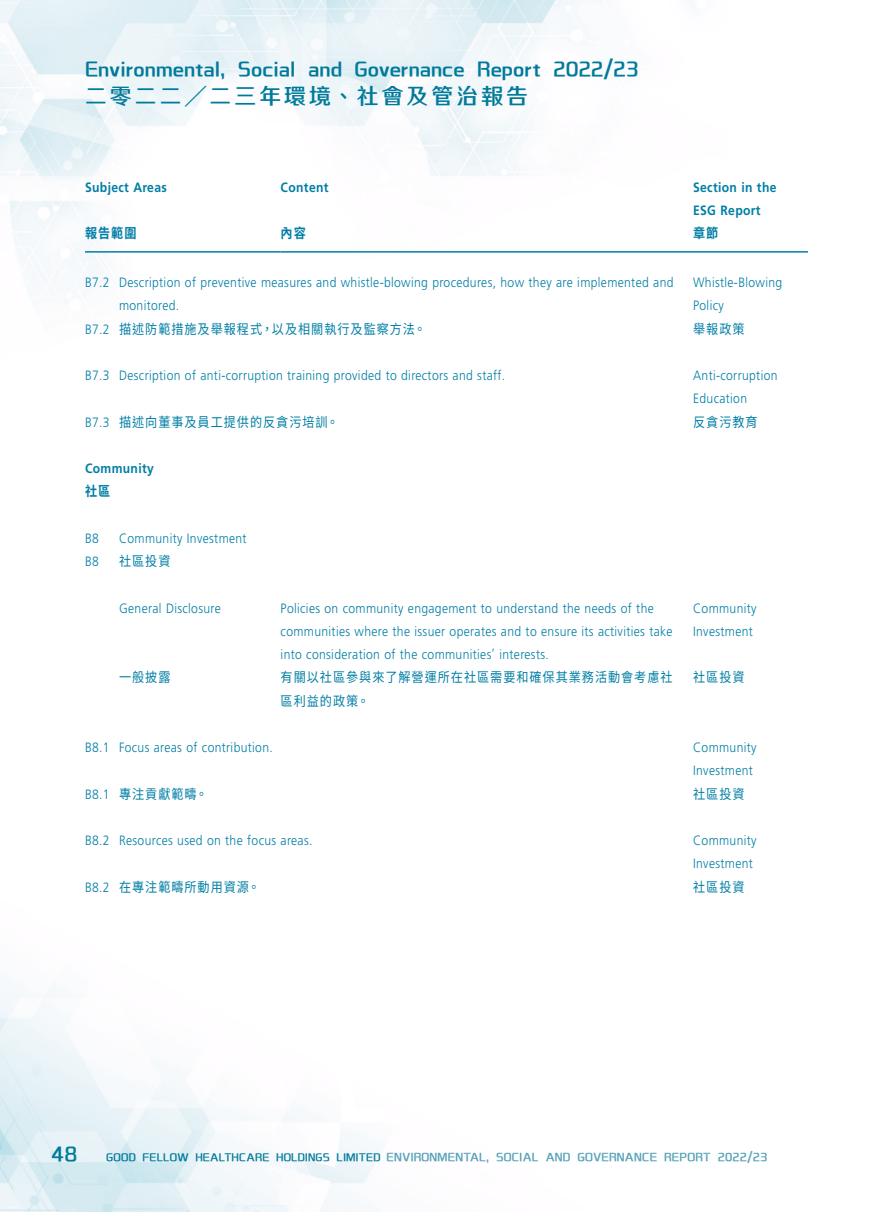
<style>
.page{position:relative;width:893px;height:1212px;background:#fff}
.page>*{position:absolute;margin:0;border:0;box-sizing:border-box;transform-origin:0 0}
.t1{font:22.5px "Tensentype Zhi Hei GB18030 W3";letter-spacing:-.005em;color:#007a9a}
.t2{font:21.75px "Tensentype Zhi Hei GB18030 W3";letter-spacing:.145em;color:#007a9a}
.Body_Text{font:300 13.5px/23.2px "Frutiger LT Std";letter-spacing:.03em;color:#007ea5;scale:.9 1}
.Body_Text-2{font:13.5px/23.2px "Source Han Sans TC";letter-spacing:.08em;color:#007ea5;scale:.9 1}
.Body_Text-3{font:700 13.5px "Frutiger LT Std";letter-spacing:.03em;color:#007ea5;scale:.9 1}
.Body_Text-4{font:700 13.5px "Source Han Sans TC";letter-spacing:.08em;color:#007ea5;scale:.9 1}
.t3{font:12.75px "Tensentype Zhi Hei GB18030 W3";letter-spacing:.005em;color:#54a1b7}
.s1{font-size:12px;color:#007a9a}
</style>
<div class="page">
<img style="left:0;top:0;width:695px;height:1212px">
<hr style="left:85px;top:251px;width:196px;height:2px;background:#007ea5">
<hr style="left:281px;top:251px;width:527px;height:2px;background:#007ea5">
<h1 class="t1" style="left:85px;top:53px;width:555px">Environmental, Social and Governance Report 2022/23</h1>
<h2 class="t2" style="left:85px;top:81px;width:444px">二零二二╱二三年環境﹑社會及管治報告</h2>
<p class="Body_Text-3" style="left:85px;top:179px;width:92px">Subject Areas</p>
<p class="Body_Text-3" style="left:281px;top:179px;width:55px">Content</p>
<p class="Body_Text-3" style="left:693px;top:179px;width:94px">Section in the</p>
<p class="Body_Text-3" style="left:693px;top:202px;width:77px">ESG Report</p>
<p class="Body_Text-4" style="left:85px;top:226px;width:59px">報告範圍</p>
<p class="Body_Text-4" style="left:281px;top:226px;width:30px">內容</p>
<p class="Body_Text-4" style="left:693px;top:226px;width:30px">章節</p>
<p class="Body_Text" style="left:85px;top:271px;width:29px">B7.2</p>
<p class="Body_Text" style="left:119px;top:271px;width:618px">Description of preventive measures and whistle-blowing procedures, how they are implemented and monitored.</p>
<p class="Body_Text" style="left:693px;top:271px;width:101px">Whistle-Blowing<br>Policy</p>
<p class="Body_Text" style="left:85px;top:317px;width:29px">B7.2</p>
<p class="Body_Text-2" style="left:119px;top:317px;width:343px">描述防範措施及舉報程式，以及相關執行及監察方法。</p>
<p class="Body_Text-2" style="left:693px;top:317px;width:59px">舉報政策</p>
<p class="Body_Text" style="left:85px;top:364px;width:29px">B7.3</p>
<p class="Body_Text" style="left:119px;top:364px;width:430px">Description of anti-corruption training provided to directors and staff.</p>
<p class="Body_Text" style="left:693px;top:364px;width:95px">Anti-corruption<br>Education</p>
<p class="Body_Text" style="left:85px;top:410px;width:29px">B7.3</p>
<p class="Body_Text-2" style="left:119px;top:410px;width:245px">描述向董事及員工提供的反貪污培訓。</p>
<p class="Body_Text-2" style="left:693px;top:410px;width:73px">反貪污教育</p>
<p class="Body_Text-3" style="left:85px;top:460px;width:78px">Community</p>
<p class="Body_Text-4" style="left:85px;top:484px;width:30px">社區</p>
<p class="Body_Text" style="left:85px;top:527px;width:17px">B8</p>
<p class="Body_Text" style="left:119px;top:527px;width:143px">Community Investment</p>
<p class="Body_Text" style="left:85px;top:550px;width:17px">B8</p>
<p class="Body_Text-2" style="left:119px;top:550px;width:59px">社區投資</p>
<p class="Body_Text" style="left:119px;top:596px;width:115px">General Disclosure</p>
<p class="Body_Text" style="left:281px;top:596px;width:437px">Policies on community engagement to understand the needs of the communities where the issuer operates and to ensure its activities take into consideration of the communities’ interests.</p>
<p class="Body_Text" style="left:693px;top:596px;width:72px">Community<br>Investment</p>
<p class="Body_Text-2" style="left:119px;top:666px;width:59px">一般披露</p>
<p class="Body_Text-2" style="left:281px;top:666px;width:437px">有關以社區參與來了解營運所在社區需要和確保其業務活動會考慮社區利益的政策。</p>
<p class="Body_Text-2" style="left:693px;top:666px;width:59px">社區投資</p>
<p class="Body_Text" style="left:85px;top:736px;width:29px">B8.1</p>
<p class="Body_Text" style="left:119px;top:736px;width:172px">Focus areas of contribution.</p>
<p class="Body_Text" style="left:693px;top:736px;width:72px">Community<br>Investment</p>
<p class="Body_Text" style="left:85px;top:782px;width:29px">B8.1</p>
<p class="Body_Text-2" style="left:119px;top:782px;width:100px">專注貢獻範疇。</p>
<p class="Body_Text-2" style="left:693px;top:782px;width:59px">社區投資</p>
<p class="Body_Text" style="left:85px;top:829px;width:29px">B8.2</p>
<p class="Body_Text" style="left:119px;top:829px;width:216px">Resources used on the focus areas.</p>
<p class="Body_Text" style="left:693px;top:829px;width:72px">Community<br>Investment</p>
<p class="Body_Text" style="left:85px;top:875px;width:29px">B8.2</p>
<p class="Body_Text-2" style="left:119px;top:875px;width:158px">在專注範疇所動用資源。</p>
<p class="Body_Text-2" style="left:693px;top:875px;width:59px">社區投資</p>
<h1 class="t1" style="left:51px;top:1138px;width:28px">48</h1>
<p class="t3" style="left:106px;top:1148px;width:663px"><span class="s1">GOOD FELLOW HEALTHCARE HOLDINGS LIMITED</span> ENVIRONMENTAL, SOCIAL AND GOVERNANCE REPORT 2022/23</p>
</div>
